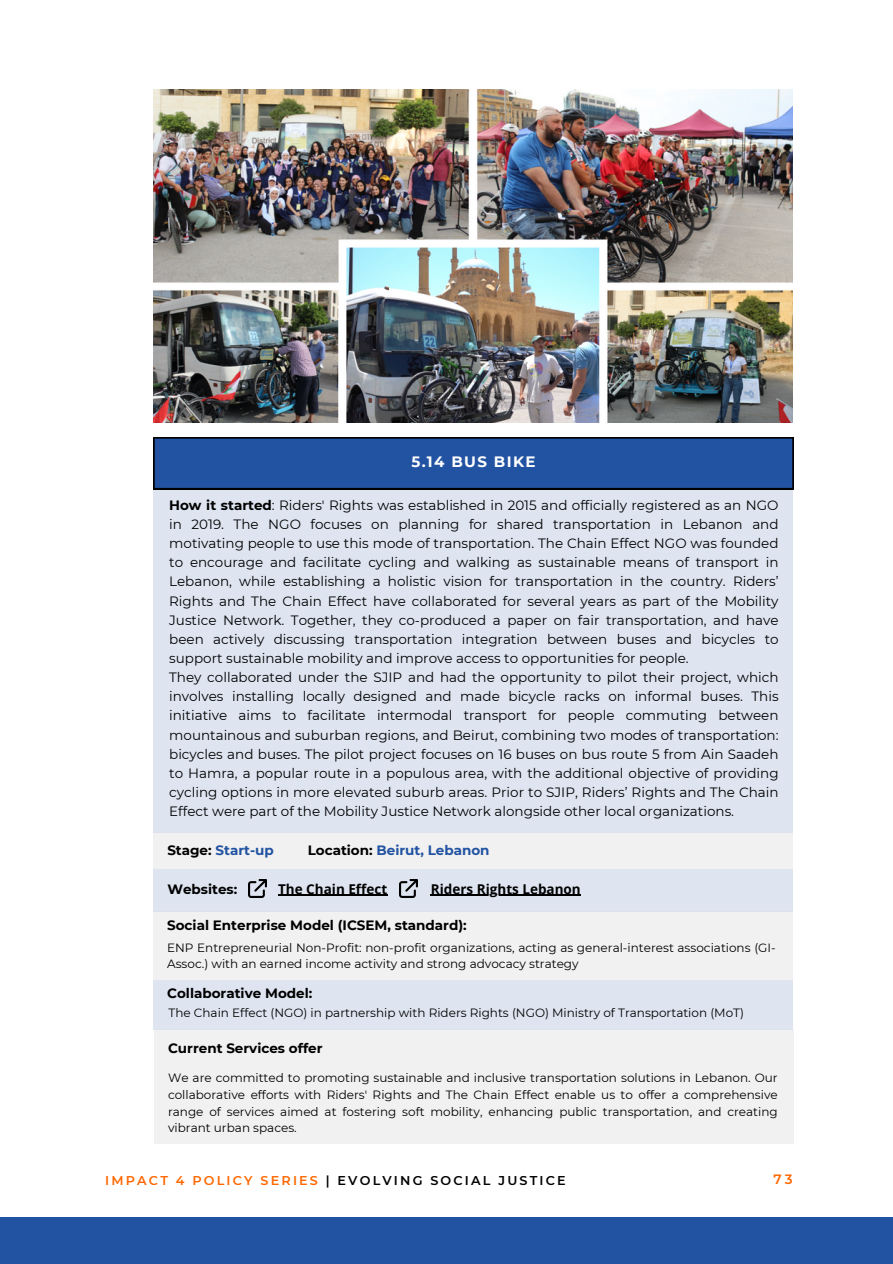
<style>
.page{position:relative;width:893px;height:1264px;background:#fff}
.page>*{position:absolute;margin:0;border:0;box-sizing:border-box;transform-origin:0 0}
.t1{font:700 15px "Montserrat";letter-spacing:.09em;color:#fff}
.t2{font:13.5px/19.2px "Montserrat";color:#000}
.t3{font:700 13.5px "Montserrat";color:#000}
.t4{font:700 13.5px "Montserrat";color:#2253a2}
.t5{font:700 13.5px "Open Sans";color:#000}
.t6{font:600 13.5px "Montserrat";color:#ff6700}
.t7{font:600 12.75px "Montserrat";letter-spacing:.17em;color:#000001}
.t8{font:12px/16.8px "Montserrat";color:#000}
.s1{font-weight:700}
.s2{color:#000}
.s3{color:#ff6700}
</style>
<div class="page">
<div style="left:0;top:1217px;width:892px;height:46px;background:#2253a2"></div>
<img style="left:153px;top:89px;width:639px;height:333px">
<div style="left:154px;top:489px;width:639px;height:343px;background:#dee5f1"></div>
<svg style="left:154px;top:437px;width:639px;height:52px;background:#204e98"></svg>
<div style="left:154px;top:832px;width:639px;height:37px;background:#f1f1f1"></div>
<div style="left:154px;top:869px;width:639px;height:42px;background:#dee5f1"></div>
<div style="left:153px;top:911px;width:639px;height:69px;background:#f1f1f1"></div>
<img style="left:248px;top:879px;width:18px;height:18px">
<hr style="left:278px;top:894px;width:109px;height:2px;background:#000">
<div style="left:153px;top:980px;width:639px;height:49px;background:#dee5f1"></div>
<img style="left:400px;top:879px;width:18px;height:18px">
<hr style="left:431px;top:894px;width:150px;height:2px;background:#000">
<div style="left:154px;top:1029px;width:639px;height:114px;background:#f1f1f1"></div>
<p class="t1" style="left:411px;top:452px;width:126px">5.14 BUS BIKE</p>
<p class="t2" style="left:169px;top:495px;width:611px"><span class="s1">How it started</span>: Riders' Rights was established in 2015 and officially registered as an NGO in 2019. The NGO focuses on planning for shared transportation in Lebanon and motivating people to use this mode of transportation. The Chain Effect NGO was founded to encourage and facilitate cycling and walking as sustainable means of transport in Lebanon, while establishing a holistic vision for transportation in the country. Riders’ Rights and The Chain Effect have collaborated for several years as part of the Mobility Justice Network. Together, they co-produced a paper on fair transportation, and have been actively discussing transportation integration between buses and bicycles to support sustainable mobility and improve access to opportunities for people.<br>They collaborated under the SJIP and had the opportunity to pilot their project, which involves installing locally designed and made bicycle racks on informal buses. This initiative aims to facilitate intermodal transport for people commuting between mountainous and suburban regions, and Beirut, combining two modes of transportation: bicycles and buses. The pilot project focuses on 16 buses on bus route 5 from Ain Saadeh to Hamra, a popular route in a populous area, with the additional objective of providing cycling options in more elevated suburb areas. Prior to SJIP, Riders’ Rights and The Chain Effect were part of the Mobility Justice Network alongside other local organizations.</p>
<p class="t4" style="left:167px;top:841px;width:108px"><span class="s2">Stage:</span> Start-up</p>
<p class="t4" style="left:307px;top:841px;width:183px"><span class="s2">Location:</span> Beirut, Lebanon</p>
<p class="t3" style="left:167px;top:881px;width:71px">Websites:</p>
<p class="t5" style="left:278px;top:879px;width:111px">The Chain Effect</p>
<p class="t3" style="left:167px;top:917px;width:301px">Social Enterprise Model (ICSEM, standard):</p>
<p class="t8" style="left:167px;top:939px;width:610px;line-height:16px">ENP Entrepreneurial Non-Profit: non-profit organizations, acting as general-interest associations (GI-<br>Assoc.) with an earned income activity and strong advocacy strategy</p>
<p class="t3" style="left:167px;top:984px;width:147px">Collaborative Model:</p>
<p class="t8" style="left:168px;top:1004px;width:577px">The Chain Effect (NGO) in partnership with Riders Rights (NGO) Ministry of Transportation (MoT)</p>
<p class="t5" style="left:431px;top:879px;width:151px">Riders Rights Lebanon</p>
<p class="t3" style="left:168px;top:1039px;width:156px">Current Services offer</p>
<p class="t8" style="left:168px;top:1069px;width:611px;text-align:justify">We are committed to promoting sustainable and inclusive transportation solutions in Lebanon. Our collaborative efforts with Riders' Rights and The Chain Effect enable us to offer a comprehensive range of services aimed at fostering soft mobility, enhancing public transportation, and creating vibrant urban spaces.</p>
<p class="t7" style="left:105px;top:1172px;width:462px"><span class="s3">IMPACT 4 POLICY SERIES</span> | EVOLVING SOCIAL JUSTICE</p>
<p class="t6" style="left:773px;top:1171px;width:21px">73</p>
</div>
